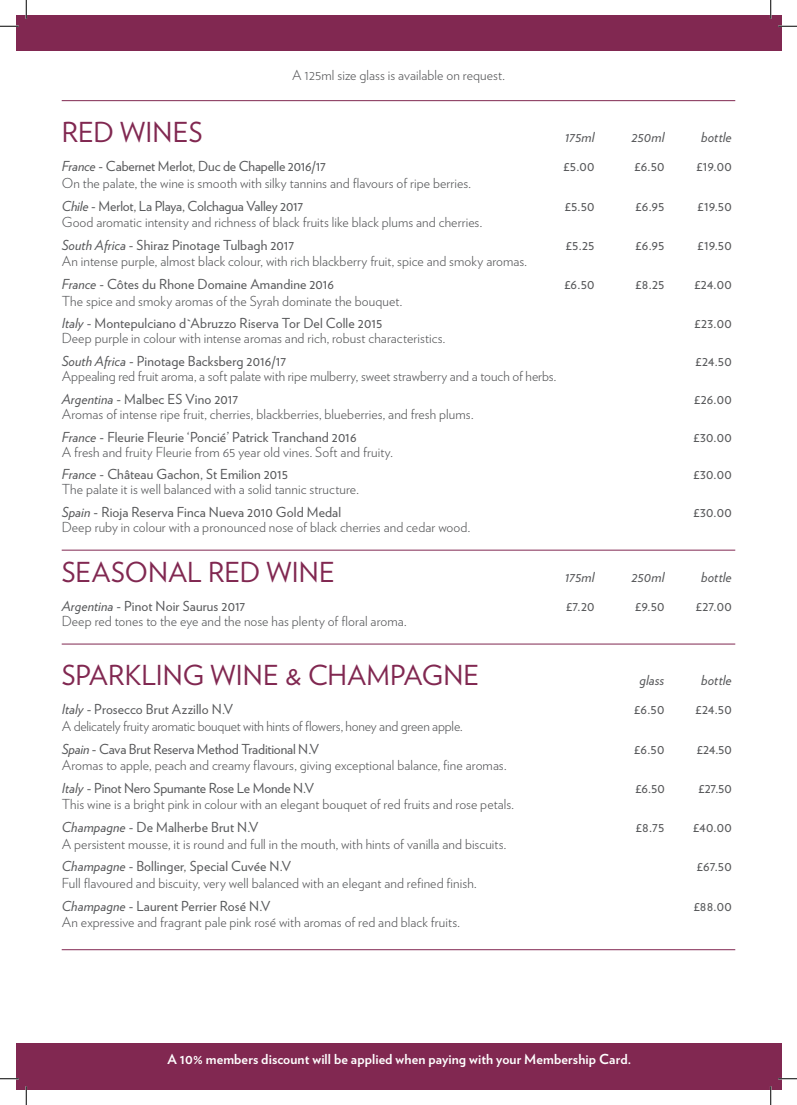
<style>
.page{position:relative;width:797px;height:1105px;background:#fff}
.page>*{position:absolute;margin:0;border:0;box-sizing:border-box;transform-origin:0 0}
.t1{font:27.5px "Verlag";letter-spacing:.005em;color:#812851}
.t2{font:300 13.75px "Verlag";letter-spacing:.005em;color:#57585a}
.t3{font:13.75px "Verlag";letter-spacing:.005em;color:#57585a}
.t4{font:13.75px "Verlag";letter-spacing:-.015em;color:#57585a}
.t5{font:300 13.75px "Verlag";letter-spacing:-.015em;color:#57585a}
.t6{font:700 13.75px "Verlag";letter-spacing:.01em;color:#fff}
.t7{font:italic 13.75px "Verlag";letter-spacing:.005em;color:#57585a}
.s1{font-style:italic}
</style>
<div class="page">
<div style="left:16px;top:16px;width:765px;height:35px;background:#812851"></div>
<div style="left:16px;top:1043px;width:765px;height:46px;background:#812851"></div>
<hr style="left:62px;top:644px;width:673px;height:1px;background:#812851">
<hr style="left:62px;top:949px;width:673px;height:1px;background:#812851">
<hr style="left:62px;top:100px;width:673px;height:1px;background:#812851">
<hr style="left:62px;top:550px;width:673px;height:1px;background:#812851">
<svg style="left:0;top:25px;width:19px;height:2px"></svg>
<svg style="left:778px;top:25px;width:19px;height:2px"></svg>
<svg style="left:0;top:1078px;width:19px;height:1px"></svg>
<svg style="left:778px;top:1078px;width:19px;height:1px"></svg>
<svg style="left:25px;top:0;width:2px;height:19px"></svg>
<svg style="left:25px;top:1086px;width:2px;height:19px"></svg>
<svg style="left:770px;top:0;width:1px;height:19px"></svg>
<svg style="left:770px;top:1086px;width:1px;height:19px"></svg>
<p class="t2" style="left:292px;top:65px;width:214px">A 125ml size glass is available on request.</p>
<p class="t1" style="left:62px;top:112px;width:142px">RED WINES</p>
<p class="t7" style="left:564px;top:127px;width:31px">175ml</p>
<p class="t7" style="left:631px;top:127px;width:35px">250ml</p>
<p class="t7" style="left:701px;top:127px;width:32px">bottle</p>
<p class="t4" style="left:62px;top:156px;width:266px"><span class="s1">France</span> - Cabernet Merlot, Duc de Chapelle 2016/17</p>
<p class="t3" style="left:563px;top:156px;width:33px">£5.00</p>
<p class="t3" style="left:634px;top:156px;width:32px">£6.50</p>
<p class="t3" style="left:696px;top:156px;width:37px">£19.00</p>
<p class="t2" style="left:62px;top:173px;width:411px">On the palate, the wine is smooth with silky tannins and flavours of ripe berries.</p>
<p class="t4" style="left:62px;top:195px;width:243px"><span class="s1">Chile</span> - Merlot, La Playa, Colchagua Valley 2017</p>
<p class="t3" style="left:565px;top:195px;width:31px">£5.50</p>
<p class="t3" style="left:635px;top:195px;width:30px">£6.95</p>
<p class="t3" style="left:697px;top:195px;width:36px">£19.50</p>
<p class="t2" style="left:62px;top:212px;width:422px">Good aromatic intensity and richness of black fruits like black plums and cherries.</p>
<p class="t3" style="left:62px;top:235px;width:234px"><span class="s1">South Africa</span> - Shiraz Pinotage Tulbagh 2017</p>
<p class="t3" style="left:566px;top:235px;width:30px">£5.25</p>
<p class="t3" style="left:635px;top:235px;width:30px">£6.95</p>
<p class="t3" style="left:697px;top:235px;width:36px">£19.50</p>
<p class="t2" style="left:62px;top:251px;width:467px">An intense purple, almost black colour, with rich blackberry fruit, spice and smoky aromas.</p>
<p class="t3" style="left:62px;top:274px;width:274px"><span class="s1">France</span> - Côtes du Rhone Domaine Amandine 2016</p>
<p class="t3" style="left:564px;top:274px;width:32px">£6.50</p>
<p class="t3" style="left:635px;top:274px;width:30px">£8.25</p>
<p class="t3" style="left:694px;top:274px;width:39px">£24.00</p>
<p class="t2" style="left:62px;top:291px;width:342px">The spice and smoky aromas of the Syrah dominate the bouquet.</p>
<p class="t3" style="left:62px;top:313px;width:322px"><span class="s1">Italy</span> - Montepulciano d`Abruzzo Riserva Tor Del Colle 2015</p>
<p class="t3" style="left:694px;top:313px;width:39px">£23.00</p>
<p class="t2" style="left:62px;top:328px;width:385px">Deep purple in colour with intense aromas and rich, robust characteristics.</p>
<p class="t3" style="left:62px;top:351px;width:226px"><span class="s1">South Africa</span> - Pinotage Backsberg 2016/17</p>
<p class="t3" style="left:695px;top:351px;width:38px">£24.50</p>
<p class="t2" style="left:62px;top:366px;width:496px">Appealing red fruit aroma, a soft palate with ripe mulberry, sweet strawberry and a touch of herbs.</p>
<p class="t3" style="left:62px;top:389px;width:178px"><span class="s1">Argentina</span> - Malbec ES Vino 2017</p>
<p class="t3" style="left:694px;top:389px;width:39px">£26.00</p>
<p class="t2" style="left:62px;top:404px;width:413px">Aromas of intense ripe fruit, cherries, blackberries, blueberries, and fresh plums.</p>
<p class="t3" style="left:62px;top:426px;width:296px"><span class="s1">France</span> - Fleurie Fleurie ‘Poncié’ Patrick Tranchand 2016</p>
<p class="t3" style="left:693px;top:426px;width:40px">£30.00</p>
<p class="t2" style="left:62px;top:442px;width:332px">A fresh and fruity Fleurie from 65 year old vines. Soft and fruity.</p>
<p class="t3" style="left:62px;top:464px;width:228px"><span class="s1">France</span> - Château Gachon, St Emilion 2015</p>
<p class="t3" style="left:693px;top:464px;width:40px">£30.00</p>
<p class="t2" style="left:62px;top:479px;width:299px">The palate it is well balanced with a solid tannic structure.</p>
<p class="t3" style="left:62px;top:502px;width:281px"><span class="s1">Spain</span> - Rioja Reserva Finca Nueva 2010 Gold Medal</p>
<p class="t3" style="left:693px;top:502px;width:40px">£30.00</p>
<p class="t2" style="left:62px;top:517px;width:410px">Deep ruby in colour with a pronounced nose of black cherries and cedar wood.</p>
<p class="t1" style="left:62px;top:551px;width:275px">SEASONAL RED WINE</p>
<p class="t7" style="left:564px;top:566px;width:31px">175ml</p>
<p class="t7" style="left:631px;top:566px;width:35px">250ml</p>
<p class="t7" style="left:701px;top:566px;width:32px">bottle</p>
<p class="t3" style="left:62px;top:595px;width:185px"><span class="s1">Argentina</span> - Pinot Noir Saurus 2017</p>
<p class="t3" style="left:566px;top:595px;width:30px">£7.20</p>
<p class="t3" style="left:635px;top:595px;width:31px">£9.50</p>
<p class="t3" style="left:695px;top:595px;width:37px">£27.00</p>
<p class="t2" style="left:62px;top:611px;width:346px">Deep red tones to the eye and the nose has plenty of floral aroma.</p>
<p class="t1" style="left:62px;top:655px;width:419px">SPARKLING WINE &amp; CHAMPAGNE</p>
<p class="t7" style="left:639px;top:670px;width:26px">glass</p>
<p class="t7" style="left:701px;top:670px;width:32px">bottle</p>
<p class="t3" style="left:62px;top:699px;width:173px"><span class="s1">Italy</span> - Prosecco Brut Azzillo N.V</p>
<p class="t3" style="left:634px;top:699px;width:32px">£6.50</p>
<p class="t3" style="left:695px;top:699px;width:38px">£24.50</p>
<p class="t5" style="left:62px;top:716px;width:402px">A delicately fruity aromatic bouquet with hints of flowers, honey and green apple.</p>
<p class="t4" style="left:62px;top:738px;width:259px"><span class="s1">Spain</span> - Cava Brut Reserva Method Traditional N.V</p>
<p class="t3" style="left:634px;top:738px;width:32px">£6.50</p>
<p class="t3" style="left:697px;top:738px;width:36px">£24.50</p>
<p class="t2" style="left:62px;top:755px;width:446px">Aromas to apple, peach and creamy flavours, giving exceptional balance, fine aromas.</p>
<p class="t3" style="left:62px;top:778px;width:254px"><span class="s1">Italy</span> - Pinot Nero Spumante Rose Le Monde N.V</p>
<p class="t3" style="left:635px;top:778px;width:30px">£6.50</p>
<p class="t3" style="left:698px;top:778px;width:35px">£27.50</p>
<p class="t2" style="left:62px;top:794px;width:454px">This wine is a bright pink in colour with an elegant bouquet of red fruits and rose petals.</p>
<p class="t3" style="left:62px;top:817px;width:198px"><span class="s1">Champagne</span> - De Malherbe Brut N.V</p>
<p class="t3" style="left:636px;top:817px;width:30px">£8.75</p>
<p class="t3" style="left:693px;top:817px;width:40px">£40.00</p>
<p class="t2" style="left:62px;top:834px;width:446px">A persistent mousse, it is round and full in the mouth, with hints of vanilla and biscuits.</p>
<p class="t3" style="left:62px;top:856px;width:231px"><span class="s1">Champagne</span> - Bollinger, Special Cuvée N.V</p>
<p class="t3" style="left:697px;top:856px;width:36px">£67.50</p>
<p class="t2" style="left:62px;top:873px;width:416px">Full flavoured and biscuity, very well balanced with an elegant and refined finish.</p>
<p class="t3" style="left:62px;top:895px;width:210px"><span class="s1">Champagne</span> - Laurent Perrier Rosé N.V</p>
<p class="t3" style="left:693px;top:895px;width:40px">£88.00</p>
<p class="t2" style="left:62px;top:912px;width:400px">An expressive and fragrant pale pink rosé with aromas of red and black fruits.</p>
<p class="t6" style="left:167px;top:1048px;width:465px">A 10% members discount will be applied when paying with your Membership Card.</p>
</div>
